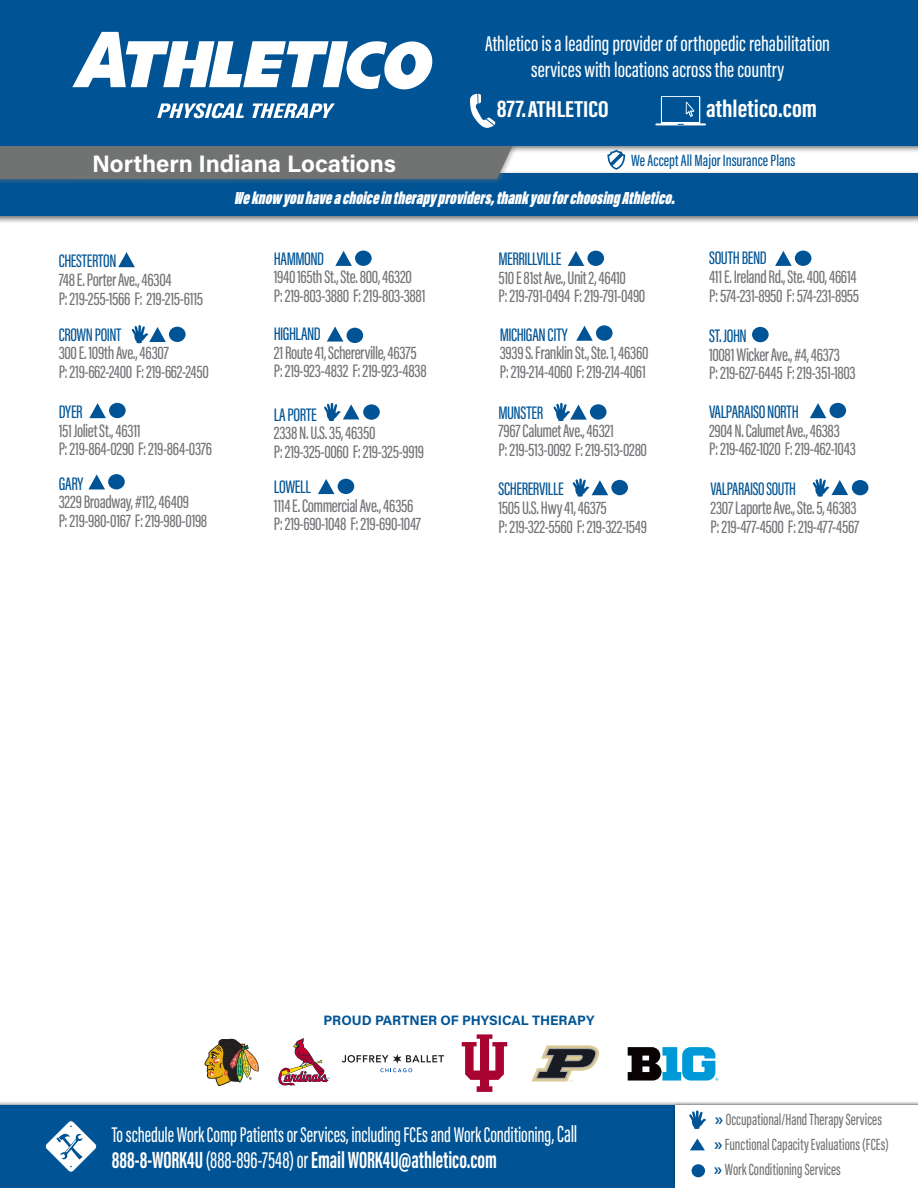
<style>
.page{position:relative;width:918px;height:1188px;background:#fff}
.page>*{position:absolute;margin:0;border:0;box-sizing:border-box;transform-origin:0 0}
.t1{font:700 25.05px "Acumin Pro Extra Cond";color:#fff;scale:1.09 1}
.lead_paragraph{font:700 24.15px "Acumin Pro Extra Cond";color:#fff;scale:.87 1}
.t2{font:700 23.85px "Acumin Pro";color:#fff}
.t3{font:700 23.7px "Acumin Pro Extra Cond";color:#fff;scale:1.15 1}
.t4{font:500 22.05px/25.3px "Acumin Pro Extra Cond";color:#fff;text-align:center}
.lead_paragraph-2{font:500 21.9px "Acumin Pro Extra Cond";letter-spacing:-.005em;color:#fff;scale:.91 1}
.addresses{font:500 18.75px "Acumin Pro Extra Cond";letter-spacing:-.015em;color:#727477}
.addresses-2{font:500 18.75px "Acumin Pro Extra Cond";letter-spacing:-.015em;color:#005495}
.addresses-3{font:500 18.75px "Acumin Pro Extra Cond";letter-spacing:-.015em;color:#005495;scale:.96 1}
.lead_paragraph-3{font:italic 900 18px "Acumin Pro Extra Cond";color:#fff;scale:.9 1}
.t5{font:500 16.8px "Acumin Pro Extra Cond";color:#005495}
.addresses-4{font:500 16.65px "Acumin Pro Extra Cond";color:#717272;scale:.94 1}
.t6{font:700 13.65px "Acumin Pro";color:#005495}
.s1{font-size:25.05px}
.s2{font-size:24.15px}
.s3{font-weight:500}
.s4{font-family:"Acumin Pro";font-weight:600;color:#005495}
</style>
<div class="page">
<div style="left:0;top:1101px;width:680px;height:87px;background:#717272;opacity:.95"></div>
<div style="left:0;top:1105px;width:676px;height:83px;background:#005495"></div>
<div style="left:672px;top:1101px;width:246px;height:87px;background:#231f20;opacity:.95"></div>
<div style="left:676px;top:1105px;width:242px;height:83px;background:#fff"></div>
<svg style="left:689px;top:1110px;width:17px;height:19px"></svg>
<svg style="left:690px;top:1138px;width:15px;height:12px"></svg>
<div style="left:692px;top:1164px;width:13px;height:13px;background:#005495;border-radius:50%"></div>
<svg style="left:0;top:172px;width:918px;height:51px;background:#c4c5c5"></svg>
<div style="left:0;top:173px;width:918px;height:43px;background:#005495"></div>
<div style="left:0;top:139px;width:520px;height:46px;background:#717272;opacity:.55"></div>
<div style="left:0;top:153px;width:514px;height:26px;background:#717272"></div>
<svg style="left:0;top:145px;width:918px;height:8px;background:#869199"></svg>
<div style="left:0;top:0;width:918px;height:145px;background:#005495"></div>
<svg style="left:470px;top:94px;width:25px;height:34px"></svg>
<svg style="left:655px;top:96px;width:51px;height:29px"></svg>
<svg style="left:157px;top:103px;width:87px;height:15px"></svg>
<svg style="left:252px;top:103px;width:83px;height:15px"></svg>
<svg style="left:72px;top:32px;width:360px;height:58px"></svg>
<svg style="left:607px;top:150px;width:18px;height:20px"></svg>
<svg style="left:462px;top:1034px;width:45px;height:58px"></svg>
<svg style="left:204px;top:1038px;width:55px;height:48px"></svg>
<svg style="left:628px;top:1047px;width:90px;height:34px"></svg>
<svg style="left:278px;top:1038px;width:51px;height:48px"></svg>
<svg style="left:531px;top:1045px;width:68px;height:37px"></svg>
<svg style="left:342px;top:1054px;width:102px;height:18px"></svg>
<svg style="left:45px;top:1120px;width:52px;height:53px"></svg>
<svg style="left:132px;top:325px;width:34px;height:18px"></svg>
<div style="left:169px;top:327px;width:17px;height:15px;background:#005495;border-radius:50%"></div>
<svg style="left:118px;top:252px;width:17px;height:15px"></svg>
<svg style="left:335px;top:251px;width:17px;height:15px"></svg>
<div style="left:355px;top:251px;width:17px;height:15px;background:#005495;border-radius:50%"></div>
<svg style="left:324px;top:403px;width:35px;height:18px"></svg>
<div style="left:363px;top:404px;width:17px;height:16px;background:#005495;border-radius:50%"></div>
<svg style="left:89px;top:403px;width:17px;height:15px"></svg>
<div style="left:109px;top:403px;width:17px;height:15px;background:#005495;border-radius:50%"></div>
<svg style="left:775px;top:251px;width:17px;height:15px"></svg>
<div style="left:795px;top:251px;width:16px;height:15px;background:#005495;border-radius:50%"></div>
<svg style="left:318px;top:479px;width:17px;height:15px"></svg>
<div style="left:338px;top:479px;width:16px;height:15px;background:#005495;border-radius:50%"></div>
<svg style="left:88px;top:474px;width:17px;height:15px"></svg>
<div style="left:108px;top:474px;width:17px;height:15px;background:#005495;border-radius:50%"></div>
<svg style="left:327px;top:327px;width:16px;height:15px"></svg>
<div style="left:347px;top:328px;width:16px;height:15px;background:#005495;border-radius:50%"></div>
<svg style="left:573px;top:478px;width:35px;height:19px"></svg>
<div style="left:611px;top:480px;width:17px;height:15px;background:#005495;border-radius:50%"></div>
<svg style="left:554px;top:403px;width:33px;height:18px"></svg>
<div style="left:590px;top:404px;width:17px;height:16px;background:#005495;border-radius:50%"></div>
<svg style="left:576px;top:326px;width:17px;height:15px"></svg>
<div style="left:596px;top:325px;width:17px;height:16px;background:#005495;border-radius:50%"></div>
<svg style="left:568px;top:251px;width:16px;height:15px"></svg>
<div style="left:587px;top:251px;width:17px;height:15px;background:#005495;border-radius:50%"></div>
<svg style="left:813px;top:478px;width:35px;height:19px"></svg>
<div style="left:852px;top:480px;width:16px;height:15px;background:#005495;border-radius:50%"></div>
<svg style="left:810px;top:403px;width:16px;height:15px"></svg>
<div style="left:830px;top:403px;width:16px;height:15px;background:#005495;border-radius:50%"></div>
<div style="left:752px;top:327px;width:17px;height:15px;background:#005495;border-radius:50%"></div>
<p class="t2" style="left:92px;top:147px;width:305px">Northern Indiana Locations</p>
<p class="t4" style="left:485px;top:31px;width:347px">Athletico is a leading provider of orthopedic rehabilitation services with locations across the country</p>
<p class="t3" style="left:497px;top:95px;width:99px"><span class="s1">877.</span>ATHLETICO</p>
<p class="t1" style="left:706px;top:93px;width:104px">athletico.com</p>
<p class="t5" style="left:631px;top:150px;width:166px">We Accept All Major Insurance Plans</p>
<p class="addresses-2" style="left:59px;top:250px;width:59px">CHESTERTON</p>
<p class="addresses" style="left:59px;top:268px;width:114px">748 E. Porter Ave., 46304</p>
<p class="addresses" style="left:59px;top:287px;width:146px">P: 219-255-1566 F: 219-215-6115</p>
<p class="addresses-2" style="left:59px;top:323px;width:64px">CROWN POINT</p>
<p class="addresses" style="left:59px;top:342px;width:112px">300 E. 109th Ave., 46307</p>
<p class="addresses" style="left:59px;top:360px;width:152px">P: 219-662-2400 F: 219-662-2450</p>
<p class="addresses-2" style="left:59px;top:400px;width:26px">DYER</p>
<p class="addresses" style="left:59px;top:419px;width:84px">151 Joliet St., 46311</p>
<p class="addresses" style="left:59px;top:438px;width:155px">P: 219-864-0290 F: 219-864-0376</p>
<p class="addresses-2" style="left:59px;top:472px;width:26px">GARY</p>
<p class="addresses" style="left:59px;top:491px;width:132px">3229 Broadway, #112, 46409</p>
<p class="addresses" style="left:59px;top:509px;width:150px">P: 219-980-0167 F: 219-980-0198</p>
<p class="lead_paragraph-3" style="left:234px;top:187px;width:496px">Weknow youhaveachoiceintherapyproviders,thankyouforchoosingAthletico.</p>
<p class="addresses-2" style="left:274px;top:247px;width:52px">HAMMOND</p>
<p class="addresses" style="left:274px;top:266px;width:140px">1940 165th St., Ste. 800, 46320</p>
<p class="addresses" style="left:274px;top:285px;width:153px">P: 219-803-3880 F: 219-803-3881</p>
<p class="addresses-2" style="left:274px;top:322px;width:48px">HIGHLAND</p>
<p class="addresses" style="left:274px;top:341px;width:144px">21 Route 41, Schererville, 46375</p>
<p class="addresses" style="left:274px;top:360px;width:154px">P: 219-923-4832 F: 219-923-4838</p>
<p class="addresses-2" style="left:274px;top:403px;width:45px">LA PORTE</p>
<p class="addresses" style="left:274px;top:422px;width:103px">2338 N. U.S. 35, 46350</p>
<p class="addresses" style="left:274px;top:440px;width:152px">P: 219-325-0060 F: 219-325-9919</p>
<p class="addresses-2" style="left:274px;top:475px;width:39px">LOWELL</p>
<p class="addresses" style="left:274px;top:494px;width:141px">1114 E. Commercial Ave., 46356</p>
<p class="addresses" style="left:274px;top:513px;width:149px">P: 219-690-1048 F: 219-690-1047</p>
<p class="addresses-2" style="left:499px;top:247px;width:64px">MERRILLVILLE</p>
<p class="addresses" style="left:499px;top:266px;width:129px">510 E 81st Ave., Unit 2, 46410</p>
<p class="addresses" style="left:499px;top:285px;width:148px">P: 219-791-0494 F: 219-791-0490</p>
<p class="addresses-2" style="left:500px;top:323px;width:70px">MICHIGAN CITY</p>
<p class="addresses" style="left:500px;top:342px;width:150px">3939 S. Franklin St., Ste. 1, 46360</p>
<p class="addresses" style="left:500px;top:360px;width:148px">P: 219-214-4060 F: 219-214-4061</p>
<p class="addresses-2" style="left:499px;top:401px;width:46px">MUNSTER</p>
<p class="addresses" style="left:499px;top:420px;width:117px">7967 Calumet Ave., 46321</p>
<p class="addresses" style="left:499px;top:439px;width:150px">P: 219-513-0092 F: 219-513-0280</p>
<p class="addresses-2" style="left:499px;top:478px;width:67px">SCHERERVILLE</p>
<p class="addresses" style="left:499px;top:497px;width:110px">1505 U.S. Hwy 41, 46375</p>
<p class="addresses" style="left:499px;top:515px;width:150px">P: 219-322-5560 F: 219-322-1549</p>
<p class="addresses-2" style="left:709px;top:247px;width:59px">SOUTH BEND</p>
<p class="addresses" style="left:709px;top:266px;width:149px">411 E. Ireland Rd., Ste. 400, 46614</p>
<p class="addresses" style="left:709px;top:284px;width:152px">P: 574-231-8950 F: 574-231-8955</p>
<p class="addresses-2" style="left:709px;top:324px;width:39px">ST. JOHN</p>
<p class="addresses" style="left:709px;top:343px;width:132px">10081 Wicker Ave., #4, 46373</p>
<p class="addresses" style="left:709px;top:362px;width:148px">P: 219-627-6445 F: 219-351-1803</p>
<p class="addresses-2" style="left:709px;top:400px;width:91px">VALPARAISO NORTH</p>
<p class="addresses" style="left:709px;top:419px;width:132px">2904 N. Calumet Ave., 46383</p>
<p class="addresses" style="left:709px;top:438px;width:148px">P: 219-462-1020 F: 219-462-1043</p>
<p class="addresses-3" style="left:711px;top:477px;width:91px">VALPARAISO SOUTH</p>
<p class="addresses" style="left:711px;top:496px;width:148px">2307 Laporte Ave., Ste. 5, 46383</p>
<p class="addresses" style="left:711px;top:515px;width:150px">P: 219-477-4500 F: 219-477-4567</p>
<p class="t6" style="left:324px;top:1010px;width:272px">PROUD PARTNER OF PHYSICAL THERAPY</p>
<p class="lead_paragraph-2" style="left:112px;top:1121px;width:513px">To schedule Work Comp Patients or Services, including FCEs and Work Conditioning, <span class="s2">Call</span></p>
<p class="lead_paragraph" style="left:112px;top:1145px;width:444px">888-8-WORK4U <span class="s3">(888-896-7548) or</span> Email WORK4U@athletico.com</p>
<p class="addresses-4" style="left:714px;top:1110px;width:180px"><span class="s4">»</span>Occupational/Hand Therapy Services</p>
<p class="addresses-4" style="left:714px;top:1134px;width:188px"><span class="s4">»</span>Functional Capacity Evaluations (FCEs)</p>
<p class="addresses-4" style="left:714px;top:1159px;width:137px"><span class="s4">»</span>Work Conditioning Services</p>
</div>
